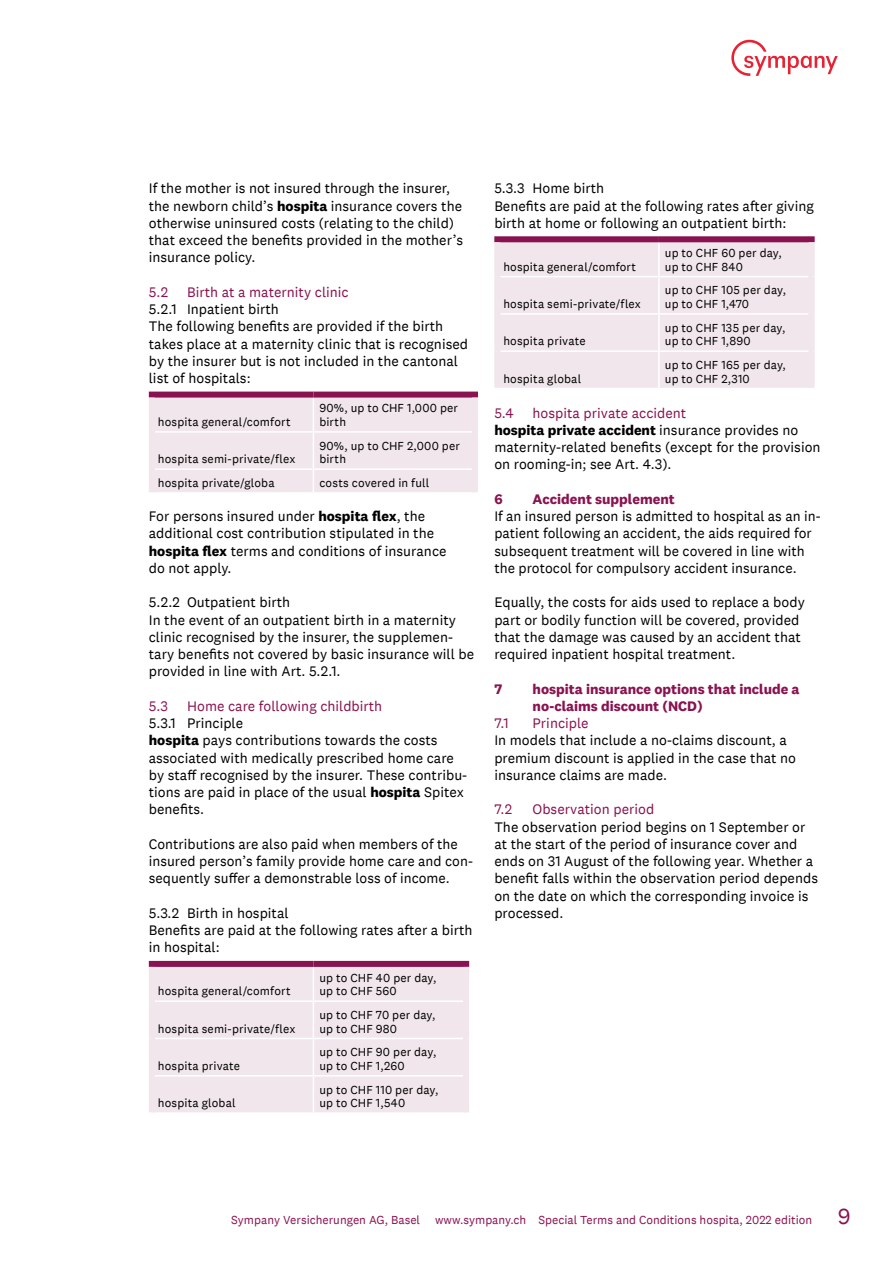
<style>
.page{position:relative;width:893px;height:1263px;background:#fff}
.page>*{position:absolute;margin:0;border:0;box-sizing:border-box;transform-origin:0 0}
.t1{font:14.25px/17.2px "National 2";color:#000}
.t2{font:14.25px "National 2";color:#891350}
.t3{font:700 14.25px/17.2px "National 2";color:#891350}
.t4{font:12px/13.5px "National 2";letter-spacing:.01em;color:#000}
.t5{font:12px "National 2";color:#891350}
.s1{font-weight:700}
.s2{color:#891350}
.s3{font-size:22.5px}
</style>
<div class="page">
<svg style="left:731px;top:40px;width:107px;height:36px"></svg>
<div style="left:155px;top:398px;width:317px;height:94px;background:#f1e6eb"></div>
<div style="left:149px;top:392px;width:164px;height:6px;background:#891350"></div>
<div style="left:313px;top:392px;width:165px;height:6px;background:#891350"></div>
<div style="left:149px;top:398px;width:6px;height:34px;background:#f1e6eb"></div>
<div style="left:472px;top:398px;width:6px;height:34px;background:#f1e6eb"></div>
<div style="left:149px;top:432px;width:6px;height:37px;background:#f1e6eb"></div>
<div style="left:472px;top:432px;width:6px;height:37px;background:#f1e6eb"></div>
<div style="left:149px;top:469px;width:6px;height:23px;background:#f1e6eb"></div>
<div style="left:472px;top:469px;width:6px;height:23px;background:#f1e6eb"></div>
<div style="left:155px;top:967px;width:308px;height:145px;background:#f1e6eb"></div>
<hr style="left:313px;top:967px;width:1px;height:33px;background:#fff">
<hr style="left:155px;top:1000px;width:158px;height:2px;background:#fff">
<hr style="left:313px;top:1000px;width:150px;height:2px;background:#fff">
<hr style="left:313px;top:1002px;width:1px;height:36px;background:#fff">
<hr style="left:155px;top:1038px;width:158px;height:1px;background:#fff">
<hr style="left:313px;top:1038px;width:150px;height:1px;background:#fff">
<hr style="left:313px;top:1039px;width:1px;height:36px;background:#fff">
<hr style="left:155px;top:1075px;width:158px;height:1px;background:#fff">
<hr style="left:313px;top:1075px;width:150px;height:1px;background:#fff">
<hr style="left:313px;top:1076px;width:1px;height:36px;background:#fff">
<div style="left:149px;top:961px;width:164px;height:6px;background:#891350"></div>
<div style="left:313px;top:961px;width:156px;height:6px;background:#891350"></div>
<div style="left:149px;top:967px;width:6px;height:34px;background:#f1e6eb"></div>
<div style="left:463px;top:967px;width:6px;height:34px;background:#f1e6eb"></div>
<div style="left:149px;top:1001px;width:6px;height:37px;background:#f1e6eb"></div>
<div style="left:463px;top:1001px;width:6px;height:37px;background:#f1e6eb"></div>
<div style="left:149px;top:1038px;width:6px;height:38px;background:#f1e6eb"></div>
<div style="left:463px;top:1038px;width:6px;height:38px;background:#f1e6eb"></div>
<div style="left:149px;top:1076px;width:6px;height:36px;background:#f1e6eb"></div>
<div style="left:463px;top:1076px;width:6px;height:36px;background:#f1e6eb"></div>
<div style="left:500px;top:242px;width:309px;height:146px;background:#f1e6eb"></div>
<hr style="left:658px;top:242px;width:2px;height:34px;background:#fff">
<hr style="left:500px;top:276px;width:159px;height:1px;background:#fff">
<hr style="left:659px;top:276px;width:150px;height:1px;background:#fff">
<hr style="left:658px;top:277px;width:2px;height:36px;background:#fff">
<hr style="left:500px;top:313px;width:159px;height:2px;background:#fff">
<hr style="left:659px;top:313px;width:150px;height:2px;background:#fff">
<hr style="left:658px;top:315px;width:2px;height:35px;background:#fff">
<hr style="left:500px;top:350px;width:159px;height:2px;background:#fff">
<hr style="left:659px;top:350px;width:150px;height:2px;background:#fff">
<hr style="left:658px;top:352px;width:2px;height:36px;background:#fff">
<div style="left:494px;top:236px;width:165px;height:6px;background:#891350"></div>
<div style="left:659px;top:236px;width:156px;height:6px;background:#891350"></div>
<div style="left:494px;top:242px;width:6px;height:35px;background:#f1e6eb"></div>
<div style="left:809px;top:242px;width:6px;height:35px;background:#f1e6eb"></div>
<div style="left:494px;top:277px;width:6px;height:37px;background:#f1e6eb"></div>
<div style="left:809px;top:277px;width:6px;height:37px;background:#f1e6eb"></div>
<div style="left:494px;top:314px;width:6px;height:37px;background:#f1e6eb"></div>
<div style="left:809px;top:314px;width:6px;height:37px;background:#f1e6eb"></div>
<div style="left:494px;top:351px;width:6px;height:37px;background:#f1e6eb"></div>
<div style="left:809px;top:351px;width:6px;height:37px;background:#f1e6eb"></div>
<p class="t1" style="left:149px;top:180px;width:316px">If the mother is not insured through the insurer, the newborn child’s <span class="s1">hospita</span> insurance covers the otherwise uninsured costs (relating to the child) that exceed the benefits provided in the mother’s insurance policy.</p>
<p class="t2" style="left:149px;top:283px;width:21px">5.2</p>
<p class="t2" style="left:187px;top:283px;width:163px">Birth at a maternity clinic</p>
<p class="t1" style="left:149px;top:300px;width:321px">5.2.1 Inpatient birth<br>The following benefits are provided if the birth takes place at a maternity clinic that is recognised by the insurer but is not included in the cantonal list of hospitals:</p>
<p class="t4" style="left:158px;top:415px;width:134px">hospita general/comfort</p>
<p class="t4" style="left:319px;top:401px;width:140px">90%, up to CHF 1,000 per birth</p>
<p class="t4" style="left:158px;top:452px;width:139px">hospita semi-private/flex</p>
<p class="t4" style="left:319px;top:439px;width:142px">90%, up to CHF 2,000 per birth</p>
<p class="t4" style="left:158px;top:476px;width:118px">hospita private/globa</p>
<p class="t4" style="left:319px;top:476px;width:111px">costs covered in full</p>
<p class="t1" style="left:149px;top:507px;width:299px">For persons insured under <span class="s1">hospita flex</span>, the additional cost contribution stipulated in the <span class="s1">hospita flex</span> terms and conditions of insurance do not apply.</p>
<p class="t1" style="left:149px;top:594px;width:327px">5.2.2 Outpatient birth<br>In the event of an outpatient birth in a maternity clinic recognised by the insurer, the supplemen&shy;tary benefits not covered by basic insurance will be provided in line with Art. 5.2.1.</p>
<p class="t2" style="left:149px;top:697px;width:21px">5.3</p>
<p class="t2" style="left:187px;top:697px;width:197px">Home care following childbirth</p>
<p class="t1" style="left:149px;top:714px;width:320px">5.3.1 Principle<br><span class="s1">hospita</span> pays contributions towards the costs associated with medically prescribed home care by staff recognised by the insurer. These contribu&shy;tions are paid in place of the usual <span class="s1">hospita</span> Spitex benefits.</p>
<p class="t1" style="left:149px;top:835px;width:326px">Contributions are also paid when members of the insured person’s family provide home care and con&shy;sequently suffer a demonstrable loss of income.</p>
<p class="t1" style="left:149px;top:904px;width:325px">5.3.2 Birth in hospital<br>Benefits are paid at the following rates after a birth in hospital:</p>
<p class="t4" style="left:158px;top:984px;width:134px">hospita general/comfort</p>
<p class="t4" style="left:319px;top:971px;width:119px">up to CHF 40 per day, up to CHF 560</p>
<p class="t4" style="left:158px;top:1021px;width:139px">hospita semi-private/flex</p>
<p class="t4" style="left:158px;top:1059px;width:84px">hospita private</p>
<p class="t4" style="left:158px;top:1096px;width:79px">hospita global</p>
<p class="t4" style="left:319px;top:1008px;width:118px">up to CHF 70 per day, up to CHF 980</p>
<p class="t4" style="left:319px;top:1045px;width:118px">up to CHF 90 per day, up to CHF 1,260</p>
<p class="t4" style="left:319px;top:1083px;width:121px">up to CHF 110 per day, up to CHF 1,540</p>
<p class="t1" style="left:494px;top:180px;width:321px">5.3.3 Home birth<br>Benefits are paid at the following rates after giving birth at home or following an outpatient birth:</p>
<p class="t4" style="left:503px;top:260px;width:134px">hospita general/comfort</p>
<p class="t4" style="left:665px;top:246px;width:118px">up to CHF 60 per day, up to CHF 840</p>
<p class="t4" style="left:503px;top:297px;width:139px">hospita semi-private/flex</p>
<p class="t4" style="left:503px;top:334px;width:84px">hospita private</p>
<p class="t4" style="left:503px;top:372px;width:79px">hospita global</p>
<p class="t4" style="left:665px;top:283px;width:123px">up to CHF 105 per day, up to CHF 1,470</p>
<p class="t4" style="left:665px;top:321px;width:122px">up to CHF 135 per day, up to CHF 1,890</p>
<p class="t4" style="left:665px;top:358px;width:122px">up to CHF 165 per day, up to CHF 2,310</p>
<p class="t1" style="left:494px;top:404px;width:328px;text-indent:38px"><span class="s2">hospita private accident<br></span><span class="s1">hospita private accident</span> insurance provides no maternity-related benefits (except for the provision on rooming-in; see Art. 4.3).</p>
<p class="t3" style="left:494px;top:490px;width:10px">6</p>
<p class="t3" style="left:533px;top:490px;width:144px">Accident supplement</p>
<p class="t1" style="left:494px;top:507px;width:328px">If an insured person is admitted to hospital as an in&shy;patient following an accident, the aids required for subsequent treatment will be covered in line with the protocol for compulsory accident insurance.</p>
<p class="t1" style="left:494px;top:594px;width:312px">Equally, the costs for aids used to replace a body part or bodily function will be covered, provided that the damage was caused by an accident that required inpatient hospital treatment.</p>
<p class="t3" style="left:494px;top:680px;width:9px">7</p>
<p class="t3" style="left:533px;top:680px;width:268px">hospita insurance options that include a no-claims discount (NCD)</p>
<p class="t2" style="left:494px;top:715px;width:16px">7.1</p>
<p class="t2" style="left:533px;top:715px;width:58px">Principle</p>
<p class="t1" style="left:494px;top:732px;width:303px">In models that include a no-claims discount, a premium discount is applied in the case that no insurance claims are made.</p>
<p class="t2" style="left:494px;top:801px;width:19px">7.2</p>
<p class="t2" style="left:533px;top:801px;width:123px">Observation period</p>
<p class="t1" style="left:494px;top:818px;width:325px">The observation period begins on 1 September or at the start of the period of insurance cover and ends on 31 August of the following year. Whether a benefit falls within the observation period depends on the date on which the corresponding invoice is processed.</p>
<p class="t2" style="left:494px;top:404px;width:21px">5.4</p>
<p class="t5" style="left:231px;top:1212px;width:190px">Sympany Versicherungen AG, Basel</p>
<p class="t5" style="left:435px;top:1212px;width:417px">www.sympany.ch Special Terms and Conditions hospita, 2022 edition <span class="s3">9</span></p>
</div>
